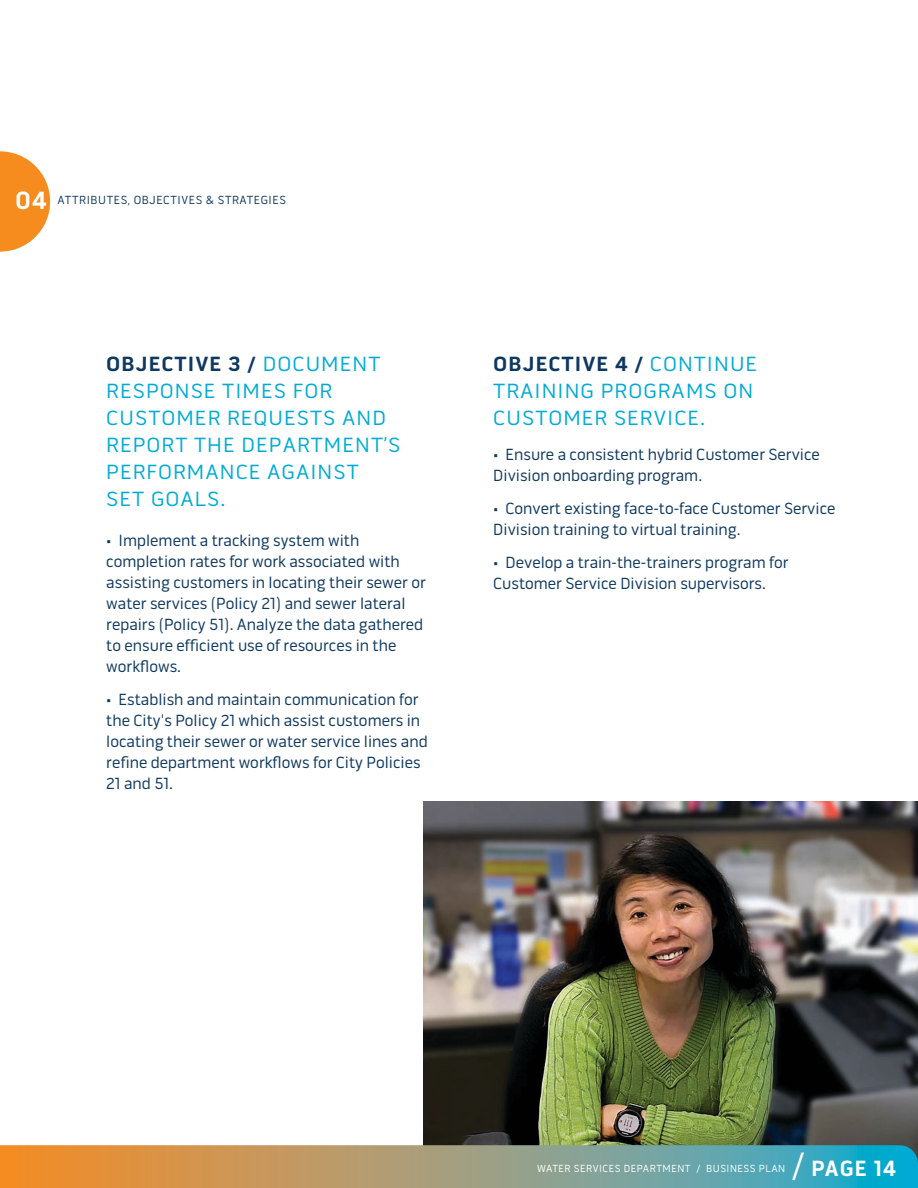
<style>
.page{position:relative;width:918px;height:1188px;background:#fff}
.page>*{position:absolute;margin:0;border:0;box-sizing:border-box;transform-origin:0 0}
.t1{font:700 22.5px "Pill Gothic 600 mg";letter-spacing:.05em;color:#fff;scale:.95 1}
.t2{font:21px/27px "Pill Gothic 600 mg";letter-spacing:.05em;color:#00aad4}
.t3{font:16.5px/21px "Pill Gothic 600 mg";color:#0e385f;scale:.95 1}
.t4{font:12px "Pill Gothic 600 mg";letter-spacing:.05em;color:#0e385f;scale:.95 1}
.t5{font:10.5px "Pill Gothic 600 mg";letter-spacing:.05em;color:#fff;scale:.95 1}
.s1{font-weight:700;font-size:25.5px;color:#fff}
.s2{font-weight:700;color:#0e385f}
.s3{font-weight:400;font-size:36px}
</style>
<div class="page">
<img style="left:424px;top:801px;width:494px;height:344px">
<svg style="left:0;top:1145px;width:918px;height:43px;background:#979d7d"></svg>
<svg style="left:0;top:151px;width:50px;height:101px"></svg>
<p class="t4" style="left:16px;top:193px;width:286px"><span class="s1">04</span> ATTRIBUTES, OBJECTIVES &amp; STRATEGIES</p>
<p class="t2" style="left:106px;top:351px;width:295px"><span class="s2">OBJECTIVE 3 /</span> DOCUMENT<br>RESPONSE TIMES FOR<br>CUSTOMER REQUESTS AND<br>REPORT THE DEPARTMENT’S<br>PERFORMANCE AGAINST<br>SET GOALS.</p>
<p class="t3" style="left:106px;top:530px;width:338px">• Implement a tracking system with completion rates for work associated with assisting customers in locating their sewer or water services (Policy 21) and sewer lateral repairs (Policy 51). Analyze the data gathered to ensure efficient use of resources in the workflows.</p>
<p class="t3" style="left:106px;top:689px;width:340px">• Establish and maintain communication for the City's Policy 21 which assist customers in locating their sewer or water service lines and refine department workflows for City Policies 21 and 51.</p>
<p class="t2" style="left:493px;top:351px;width:266px"><span class="s2">OBJECTIVE 4 /</span> CONTINUE<br>TRAINING PROGRAMS ON<br>CUSTOMER SERVICE.</p>
<p class="t3" style="left:493px;top:444px;width:345px">• Ensure a consistent hybrid Customer Service<br>Division onboarding program.</p>
<p class="t3" style="left:493px;top:498px;width:362px">• Convert existing face-to-face Customer Service<br>Division training to virtual training.</p>
<p class="t3" style="left:493px;top:552px;width:312px">• Develop a train-the-trainers program for<br>Customer Service Division supervisors.</p>
<p class="t5" style="left:537px;top:1163px;width:263px">WATER SERVICES DEPARTMENT / BUSINESS PLAN</p>
<h1 class="t1" style="left:792px;top:1155px;width:111px"><span class="s3">/</span> PAGE 14</h1>
</div>
